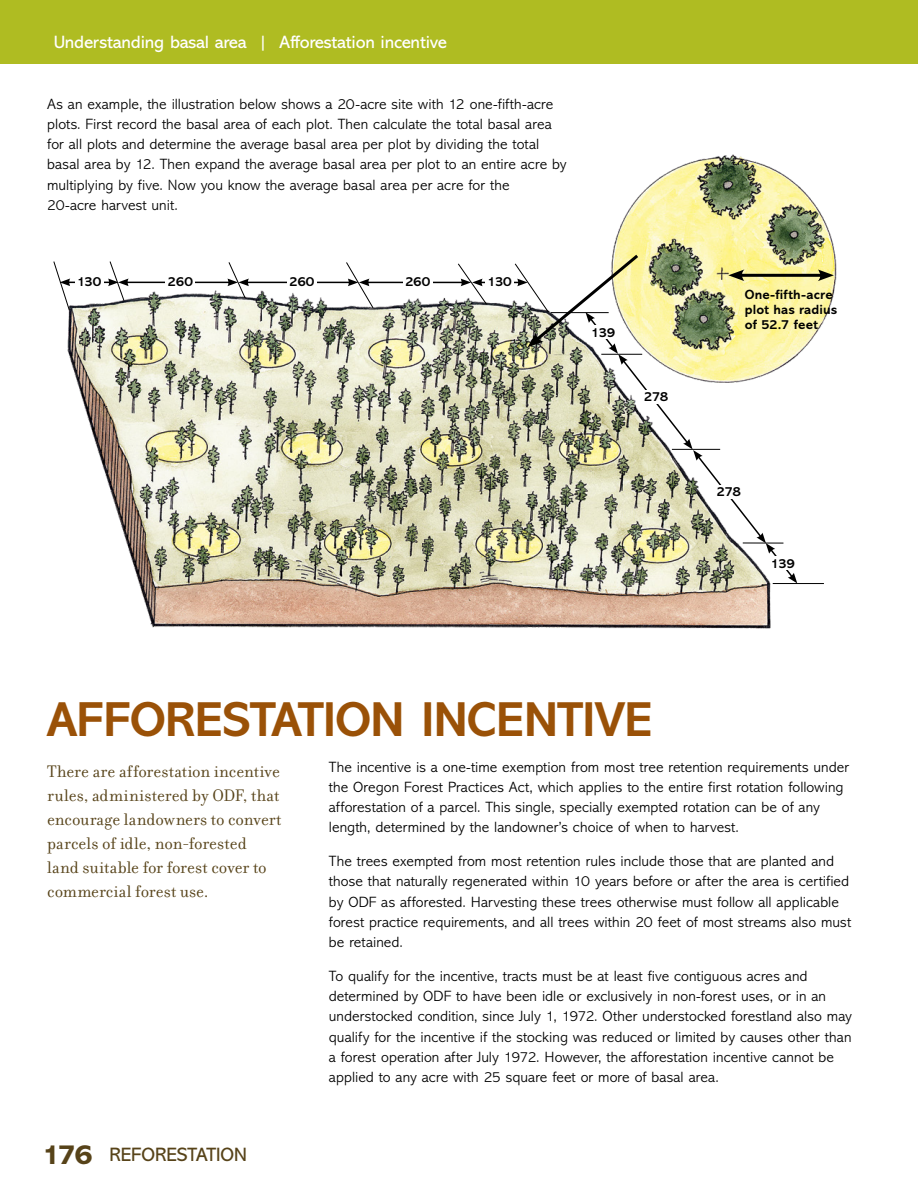
<style>
.page{position:relative;width:918px;height:1188px;background:#fff}
.page>*{position:absolute;margin:0;border:0;box-sizing:border-box;transform-origin:0 0}
.t1{font:700 49.5px "Abadi MT Std";letter-spacing:-.01em;color:#9a5107}
.t2{font:19.5px "Abadi MT Std";color:#574319}
.t3{font:18px/24px "Filosofia OT";letter-spacing:.005em;color:#574319}
.t4{font:18px "Abadi MT Std";letter-spacing:-.01em;color:#fff}
.t5{font:300 15px/20.2px "Abadi MT Std";letter-spacing:.005em;color:#000}
.t6{font:700 13.5px/15px "Abadi MT Std";letter-spacing:.005em;color:#000}
.s1{font-weight:800;font-size:28.5px}
</style>
<div class="page">
<div style="left:0;top:0;width:918px;height:63px;background:#afbc22"></div>
<img style="left:67px;top:154px;width:770px;height:475px">
<hr style="left:367px;top:282px;width:96px;height:1px;background:#000">
<hr style="left:247px;top:282px;width:103px;height:1px;background:#000">
<hr style="left:126px;top:282px;width:104px;height:1px;background:#000">
<hr style="left:68px;top:282px;width:42px;height:1px;background:#000">
<hr style="left:773px;top:583px;width:51px;height:1px;background:#000">
<svg style="left:108px;top:261px;width:21px;height:41px"></svg>
<svg style="left:53px;top:261px;width:17px;height:50px"></svg>
<svg style="left:227px;top:261px;width:22px;height:38px"></svg>
<svg style="left:345px;top:261px;width:29px;height:48px"></svg>
<svg style="left:457px;top:263px;width:31px;height:42px"></svg>
<div style="left:75px;top:274px;width:28px;height:14px;background:#fff"></div>
<div style="left:166px;top:274px;width:29px;height:14px;background:#fff"></div>
<div style="left:287px;top:274px;width:30px;height:14px;background:#fff"></div>
<div style="left:403px;top:274px;width:29px;height:14px;background:#fff"></div>
<div style="left:485px;top:274px;width:29px;height:14px;background:#fff"></div>
<div style="left:766px;top:556px;width:34px;height:14px;background:#fff"></div>
<hr style="left:739px;top:274px;width:84px;height:3px;background:#000">
<svg style="left:514px;top:252px;width:283px;height:331px"></svg>
<svg style="left:818px;top:269px;width:16px;height:12px"></svg>
<p class="t4" style="left:54px;top:32px;width:394px">Understanding basal area | Afforestation incentive</p>
<p class="t5" style="left:47px;top:94px;width:521px">As an example, the illustration below shows a 20-acre site with 12 one-fifth-acre plots. First record the basal area of each plot. Then calculate the total basal area for all plots and determine the average basal area per plot by dividing the total basal area by 12. Then expand the average basal area per plot to an entire acre by multiplying by five. Now you know the average basal area per acre for the<br>20-acre harvest unit.</p>
<p class="t6" style="left:77px;top:274px;width:26px">130</p>
<p class="t6" style="left:168px;top:274px;width:27px">260</p>
<p class="t6" style="left:289px;top:274px;width:27px">260</p>
<p class="t6" style="left:405px;top:274px;width:27px">260</p>
<p class="t6" style="left:487px;top:274px;width:26px">130</p>
<p class="t6" style="left:591px;top:325px;width:26px">139</p>
<p class="t6" style="left:644px;top:389px;width:26px">278</p>
<p class="t6" style="left:745px;top:287px;width:94px">One-fifth-acre plot has radius of 52.7 feet</p>
<p class="t6" style="left:716px;top:485px;width:26px">278</p>
<p class="t6" style="left:771px;top:556px;width:26px">139</p>
<h1 class="t1" style="left:47px;top:691px;width:607px">AFFORESTATION INCENTIVE</h1>
<p class="t3" style="left:47px;top:759px;width:236px">There are afforestation incentive rules, administered by ODF, that encourage landowners to convert parcels of idle, non-forested land suitable for forest cover to commercial forest use.</p>
<p class="t5" style="left:329px;top:757px;width:522px">The incentive is a one-time exemption from most tree retention requirements under the Oregon Forest Practices Act, which applies to the entire first rotation following afforestation of a parcel. This single, specially exempted rotation can be of any length, determined by the landowner’s choice of when to harvest.</p>
<p class="t5" style="left:329px;top:851px;width:524px">The trees exempted from most retention rules include those that are planted and those that naturally regenerated within 10 years before or after the area is certified by ODF as afforested. Harvesting these trees otherwise must follow all applicable forest practice requirements, and all trees within 20 feet of most streams also must be retained.</p>
<p class="t5" style="left:329px;top:966px;width:525px">To qualify for the incentive, tracts must be at least five contiguous acres and determined by ODF to have been idle or exclusively in non-forest uses, or in an understocked condition, since July 1, 1972. Other understocked forestland also may qualify for the incentive if the stocking was reduced or limited by causes other than a forest operation after July 1972. However, the afforestation incentive cannot be applied to any acre with 25 square feet or more of basal area.</p>
<h2 class="t2" style="left:42px;top:1144px;width:207px"><span class="s1">176</span> REFORESTATION</h2>
</div>
